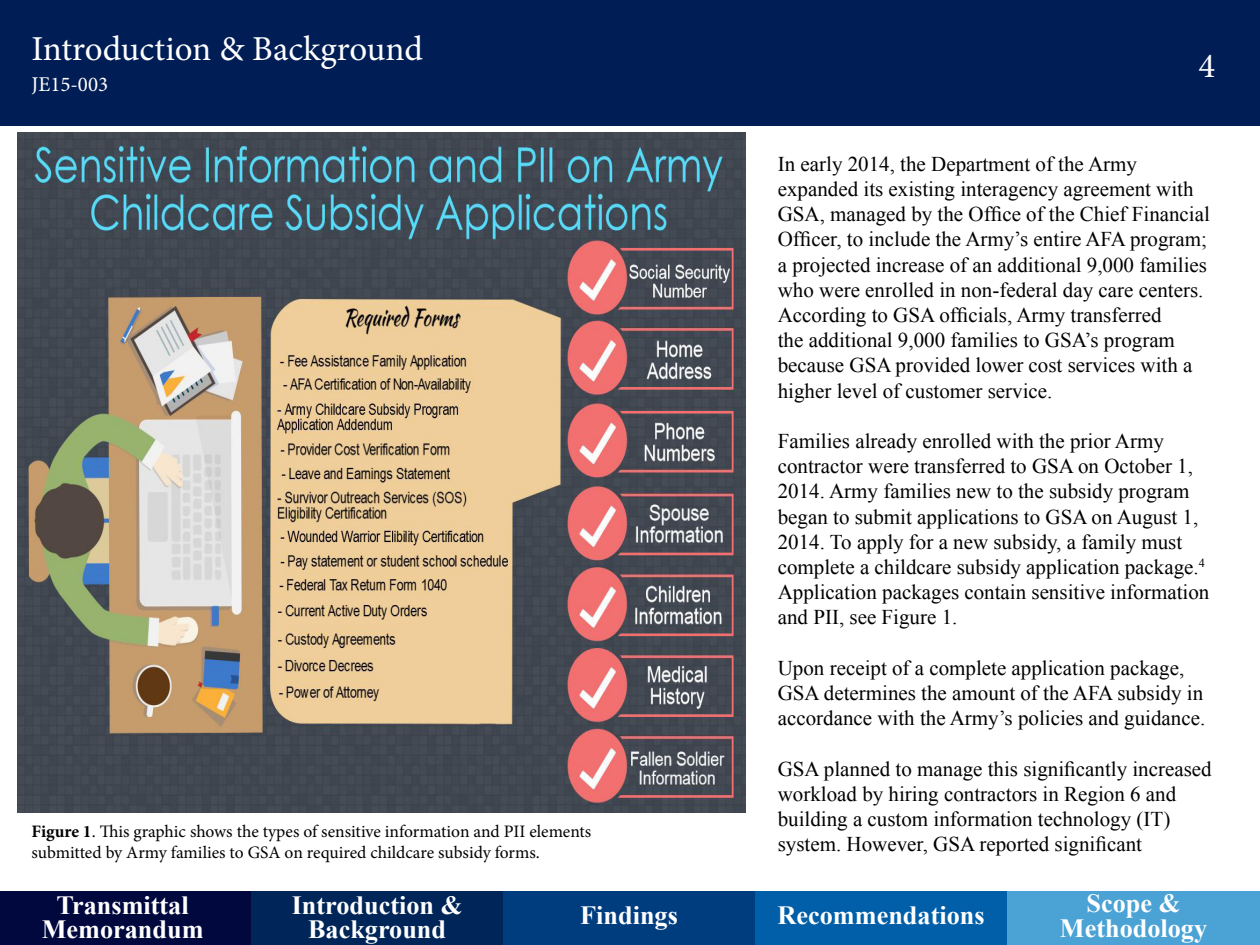
<style>
.page{position:relative;width:1260px;height:945px;background:#fff}
.page>*{position:absolute;margin:0;border:0;box-sizing:border-box;transform-origin:0 0}
.t1{font:35px "Minion Pro";color:#fff}
.t2{font:700 26.25px/24.5px "Times New Roman";color:#fff;text-align:center}
.t3{font:21px/25.2px "Times New Roman";color:#000}
.t4{font:21px "Minion Pro";color:#fff}
.t5{font:17.5px/21px "Minion Pro";color:#000}
.s1{font-weight:700}
</style>
<div class="page">
<div style="left:0;top:0;width:1260px;height:125px;background:#001e55"></div>
<img style="left:18px;top:132px;width:728px;height:681px">
<div style="left:0;top:892px;width:251px;height:53px;background:#00083d"></div>
<div style="left:755px;top:892px;width:252px;height:53px;background:#005fa8"></div>
<div style="left:503px;top:892px;width:252px;height:53px;background:#003d7f"></div>
<div style="left:251px;top:892px;width:252px;height:53px;background:#002558"></div>
<div style="left:1007px;top:892px;width:253px;height:53px;background:#4aa3d4"></div>
<h1 class="t1" style="left:32px;top:25px;width:393px">Introduction &amp; Background</h1>
<p class="t4" style="left:32px;top:70px;width:78px">JE15-003</p>
<h1 class="t1" style="left:1199px;top:42px;width:18px">4</h1>
<p class="t3" style="left:778px;top:151px;width:434px">In early 2014, the Department of the Army expanded its existing interagency agreement with GSA, managed by the Office of the Chief Financial Officer, to include the Army’s entire AFA program; a projected increase of an additional 9,000 families who were enrolled in non-federal day care centers.<br>According to GSA officials, Army transferred<br>the additional 9,000 families to GSA’s program because GSA provided lower cost services with a higher level of customer service.</p>
<p class="t3" style="left:778px;top:428px;width:433px">Families already enrolled with the prior Army contractor were transferred to GSA on October 1, 2014. Army families new to the subsidy program began to submit applications to GSA on August 1, 2014. To apply for a new subsidy, a family must complete a childcare subsidy application package.<sup>4<br></sup>Application packages contain sensitive information and PII, see Figure 1.</p>
<p class="t3" style="left:778px;top:655px;width:429px">Upon receipt of a complete application package,<br>GSA determines the amount of the AFA subsidy in accordance with the Army’s policies and guidance.</p>
<p class="t3" style="left:778px;top:756px;width:435px">GSA planned to manage this significantly increased workload by hiring contractors in Region 6 and building a custom information technology (IT) system. However, GSA reported significant</p>
<p class="t5" style="left:32px;top:821px;width:561px"><span class="s1">Figure 1</span>. This graphic shows the types of sensitive information and PII elements submitted by Army families to GSA on required childcare subsidy forms.</p>
<p class="t2" style="left:42px;top:892px;width:163px">Transmittal<br>Memorandum</p>
<p class="t2" style="left:292px;top:892px;width:172px">Introduction &amp;<br>Background</p>
<p class="t2" style="left:580px;top:902px;width:99px">Findings</p>
<p class="t2" style="left:778px;top:902px;width:209px">Recommendations</p>
<p class="t2" style="left:1060px;top:890px;width:149px">Scope &amp;<br>Methodology</p>
</div>
